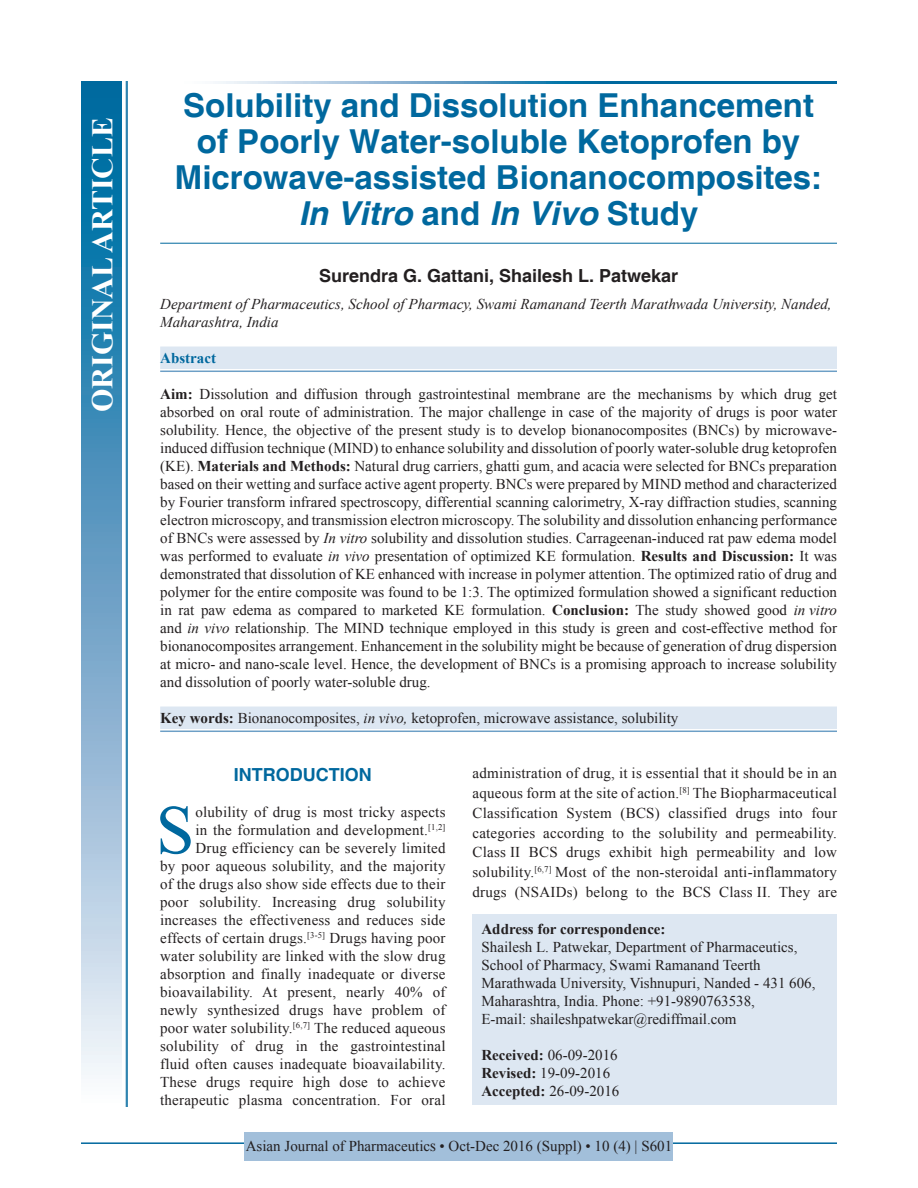
<style>
.page{position:relative;width:918px;height:1188px;background:#fff}
.page>*{position:absolute;margin:0;border:0;box-sizing:border-box;transform-origin:0 0}
.DROP_CAP_TX{font:69.3px "Times New Roman";color:#00689e}
.AT{font:700 33px/36px "Helvetica";color:#00689e;text-align:center}
.AH{font:700 30px "Times New Roman";color:#fff}
.AU{font:700 18px "Helvetica";color:#231f20}
.t1{font:700 18px "Helvetica";color:#00689e}
.ABS_1{font:15px/18px "Times New Roman";color:#231f20;text-align:justify}
.DROP_CAP_TX-2{font:15px/18px "Times New Roman";letter-spacing:.015em;color:#231f20;text-align:right}
.ADD{font:15px/18px "Times New Roman";color:#231f20}
.AFF{font:italic 15px/18px "Times New Roman";color:#231f20}
.KWD_1_L{font:15px "Times New Roman";color:#231f20}
.RF{font:15px "Times New Roman";color:#231f20}
.HIS{font:15px/18px "Times New Roman";color:#231f20}
.ABS{font:700 15px "Times New Roman";color:#00689e}
.s1{font-style:italic}
.s2{font-weight:700}
</style>
<div class="page">
<hr style="left:81px;top:1142px;width:756px;height:2px;background:#00689e">
<div style="left:245px;top:1132px;width:428px;height:28px;background:#a2bfda"></div>
<hr style="left:160px;top:243px;width:677px;height:1px;background:#00689e">
<div style="left:160px;top:347px;width:677px;height:22px;background:#dde7f2"></div>
<hr style="left:160px;top:371px;width:677px;height:1px;background:#6d9fc6">
<div style="left:160px;top:707px;width:677px;height:22px;background:#dde7f2"></div>
<hr style="left:160px;top:731px;width:677px;height:1px;background:#6d9fc6">
<div style="left:472px;top:915px;width:365px;height:190px;background:#dde7f2"></div>
<svg style="left:215px;top:81px;width:622px;height:3px;background:#4d94bc"></svg>
<div style="left:81px;top:81px;width:41px;height:1026px;background:linear-gradient(to bottom,#005e9a,#f6f0f9)"></div>
<hr style="left:127px;top:81px;width:1px;height:1026px;background:#00689e">
<hr style="left:126px;top:81px;width:1px;height:1026px;background:#00689e">
<p class="AH" style="left:81px;top:412px;width:296px;rotate:-90deg">ORIGINAL ARTICLE</p>
<p class="AT" style="left:175px;top:89px;width:649px">Solubility and Dissolution Enhancement of Poorly Water-soluble Ketoprofen by Microwave-assisted Bionanocomposites:<br><span class="s1">In Vitro</span> and <span class="s1">In Vivo</span> Study</p>
<p class="AU" style="left:319px;top:265px;width:361px">Surendra G. Gattani, Shailesh L. Patwekar</p>
<p class="AFF" style="left:160px;top:295px;width:673px">Department of Pharmaceutics, School of Pharmacy, Swami Ramanand Teerth Marathwada University, Nanded,<br>Maharashtra, India</p>
<p class="ABS" style="left:160px;top:347px;width:57px">Abstract</p>
<p class="ABS_1" style="left:160px;top:385px;width:678px"><span class="s2">Aim:</span> Dissolution and diffusion through gastrointestinal membrane are the mechanisms by which drug get absorbed on oral route of administration. The major challenge in case of the majority of drugs is poor water solubility. Hence, the objective of the present study is to develop bionanocomposites (BNCs) by microwave&shy;induced diffusion technique (MIND) to enhance solubility and dissolution of poorly water-soluble drug ketoprofen (KE). <span class="s2">Materials and Methods:</span> Natural drug carriers, ghatti gum, and acacia were selected for BNCs preparation based on their wetting and surface active agent property. BNCs were prepared by MIND method and characterized by Fourier transform infrared spectroscopy, differential scanning calorimetry, X-ray diffraction studies, scanning electron microscopy, and transmission electron microscopy. The solubility and dissolution enhancing performance of BNCs were assessed by <span class="s1">In vitro</span> solubility and dissolution studies. Carrageenan-induced rat paw edema model was performed to evaluate <span class="s1">in vivo</span> presentation of optimized KE formulation. <span class="s2">Results and Discussion:</span> It was demonstrated that dissolution of KE enhanced with increase in polymer attention. The optimized ratio of drug and polymer for the entire composite was found to be 1:3. The optimized formulation showed a significant reduction in rat paw edema as compared to marketed KE formulation. <span class="s2">Conclusion:</span> The study showed good <span class="s1">in vitro </span>and <span class="s1">in vivo</span> relationship. The MIND technique employed in this study is green and cost-effective method for bionanocomposites arrangement. Enhancement in the solubility might be because of generation of drug dispersion at micro- and nano-scale level. Hence, the development of BNCs is a promising approach to increase solubility and dissolution of poorly water-soluble drug.</p>
<p class="KWD_1_L" style="left:160px;top:707px;width:520px"><span class="s2">Key words:</span> Bionanocomposites, <span class="s1">in vivo,</span> ketoprofen, microwave assistance, solubility</p>
<h1 class="t1" style="left:234px;top:764px;width:139px">INTRODUCTION</h1>
<p class="DROP_CAP_TX" style="left:156px;top:781px;width:40px">S</p>
<p class="DROP_CAP_TX-2" style="left:160px;top:803px;width:287px">olubility of drug is most tricky aspects<br>in the formulation and development.<sup>[1,2]<br></sup>Drug efficiency can be severely limited<br>by poor aqueous solubility, and the majority of the drugs also show side effects due to their poor solubility. Increasing drug solubility increases the effectiveness and reduces side effects of certain drugs.<sup>[3-5]</sup> Drugs having poor water solubility are linked with the slow drug absorption and finally inadequate or diverse bioavailability. At present, nearly 40% of newly synthesized drugs have problem of poor water solubility.<sup>[6,7]</sup> The reduced aqueous solubility of drug in the gastrointestinal fluid often causes inadequate bioavailability.<br>These drugs require high dose to achieve therapeutic plasma concentration. For oral</p>
<p class="DROP_CAP_TX-2" style="left:472px;top:763px;width:366px;line-height:19.6px;text-align:justify">administration of drug, it is essential that it should be in an aqueous form at the site of action.<sup>[8]</sup> The Biopharmaceutical Classification System (BCS) classified drugs into four categories according to the solubility and permeability.<br>Class II BCS drugs exhibit high permeability and low solubility.<sup>[6,7]</sup> Most of the non-steroidal anti-inflammatory drugs (NSAIDs) belong to the BCS Class II. They are</p>
<p class="ADD" style="left:482px;top:920px;width:336px"><span class="s2">Address for correspondence:<br></span>Shailesh L. Patwekar, Department of Pharmaceutics, School of Pharmacy, Swami Ramanand Teerth Marathwada University, Vishnupuri, Nanded - 431 606, Maharashtra, India. Phone: +91-9890763538,<br>E-mail: shaileshpatwekar@rediffmail.com</p>
<p class="HIS" style="left:482px;top:1046px;width:139px"><span class="s2">Received:</span> 06-09-2016<br><span class="s2">Revised:</span> 19-09-2016<br><span class="s2">Accepted:</span> 26-09-2016</p>
<p class="RF" style="left:246px;top:1136px;width:428px">Asian Journal of Pharmaceutics • Oct-Dec 2016 (Suppl) • 10 (4) | S601</p>
</div>
